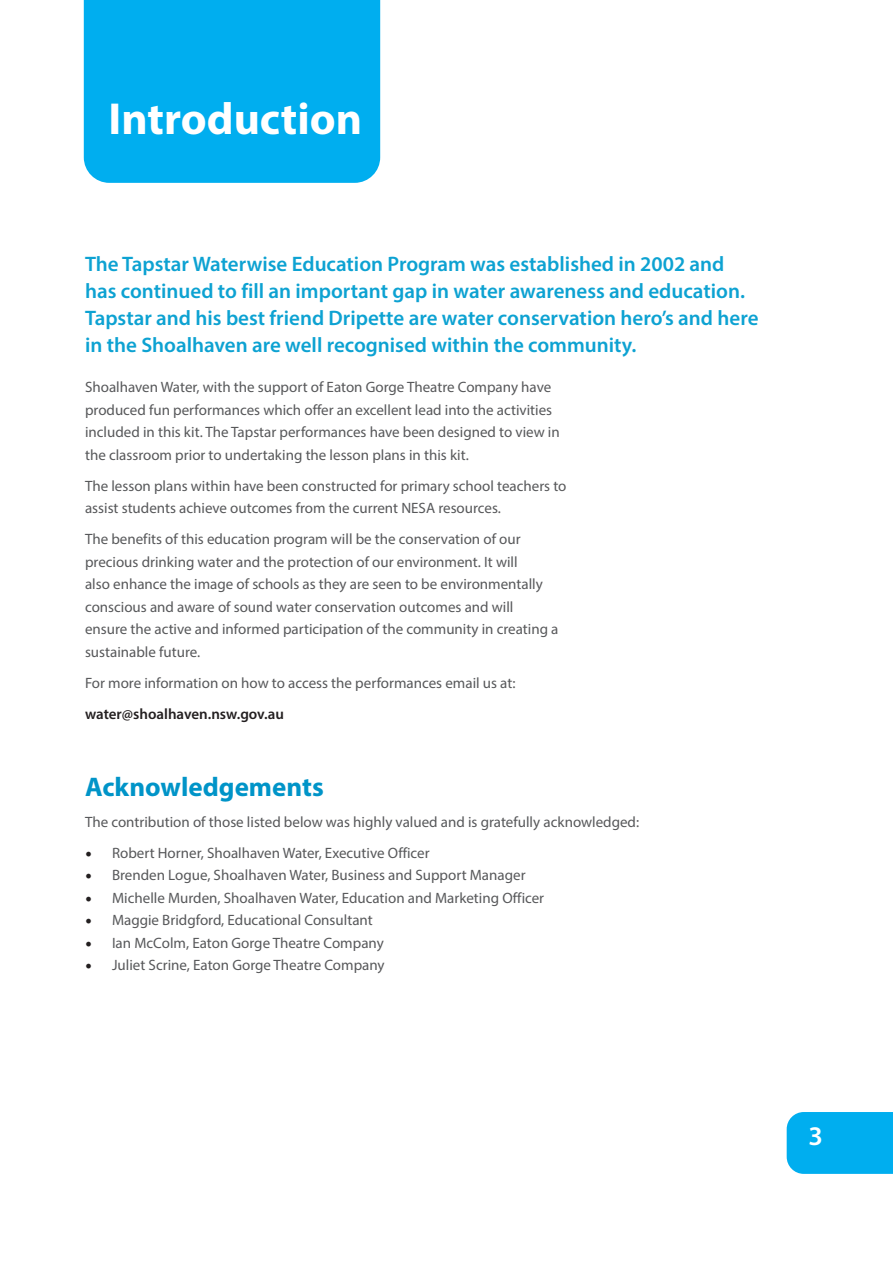
<style>
.page{position:relative;width:893px;height:1263px;background:#fff}
.page>*{position:absolute;margin:0;border:0;box-sizing:border-box;transform-origin:0 0}
.Main_Heading{font:700 45px "Myriad Pro";color:#fff}
.t1{font:700 27px "Myriad Pro";color:#0094c8}
.t2{font:600 27px "Myriad Pro";color:#fff}
.t3{font:600 21px/27px "Myriad Pro";color:#0da2d2}
.t4{font:15px/22.5px "Myriad Pro";color:#57585a}
.t5{font:600 15px "Myriad Pro";color:#231f20}
.s1{font-family:"Minion Pro";font-size:18px;color:#231f20}
</style>
<div class="page">
<div style="left:84px;top:0;width:296px;height:183px;background:#00aeef"></div>
<div style="left:787px;top:1112px;width:106px;height:62px;background:#00aeef"></div>
<p class="Main_Heading" style="left:108px;top:90px;width:255px">Introduction</p>
<p class="t3" style="left:85px;top:250px;width:675px">The Tapstar Waterwise Education Program was established in 2002 and has continued to fill an important gap in water awareness and education.<br>Tapstar and his best friend Dripette are water conservation hero’s and here in the Shoalhaven are well recognised within the community.</p>
<p class="t4" style="left:85px;top:376px;width:476px">Shoalhaven Water, with the support of Eaton Gorge Theatre Company have produced fun performances which offer an excellent lead into the activities included in this kit. The Tapstar performances have been designed to view in the classroom prior to undertaking the lesson plans in this kit.</p>
<p class="t4" style="left:85px;top:474px;width:483px">The lesson plans within have been constructed for primary school teachers to assist students achieve outcomes from the current NESA resources.</p>
<p class="t4" style="left:85px;top:528px;width:475px">The benefits of this education program will be the conservation of our precious drinking water and the protection of our environment. It will<br>also enhance the image of schools as they are seen to be environmentally conscious and aware of sound water conservation outcomes and will ensure the active and informed participation of the community in creating a sustainable future.</p>
<p class="t4" style="left:85px;top:671px;width:432px">For more information on how to access the performances email us at:</p>
<p class="t5" style="left:85px;top:704px;width:200px">water@shoalhaven.nsw.gov.au</p>
<p class="t1" style="left:85px;top:769px;width:240px">Acknowledgements</p>
<p class="t4" style="left:85px;top:810px;width:556px">The contribution of those listed below was highly valued and is gratefully acknowledged:</p>
<p class="t4" style="left:85px;top:841px;width:346px"><span class="s1">•</span> Robert Horner, Shoalhaven Water, Executive Officer</p>
<p class="t4" style="left:85px;top:863px;width:442px"><span class="s1">•</span> Brenden Logue, Shoalhaven Water, Business and Support Manager</p>
<p class="t4" style="left:85px;top:886px;width:461px"><span class="s1">•</span> Michelle Murden, Shoalhaven Water, Education and Marketing Officer</p>
<p class="t4" style="left:85px;top:908px;width:289px"><span class="s1">•</span> Maggie Bridgford, Educational Consultant</p>
<p class="t4" style="left:85px;top:931px;width:300px"><span class="s1">•</span> Ian McColm, Eaton Gorge Theatre Company</p>
<p class="t4" style="left:85px;top:953px;width:301px"><span class="s1">•</span> Juliet Scrine, Eaton Gorge Theatre Company</p>
<p class="t2" style="left:809px;top:1119px;width:16px">3</p>
</div>
